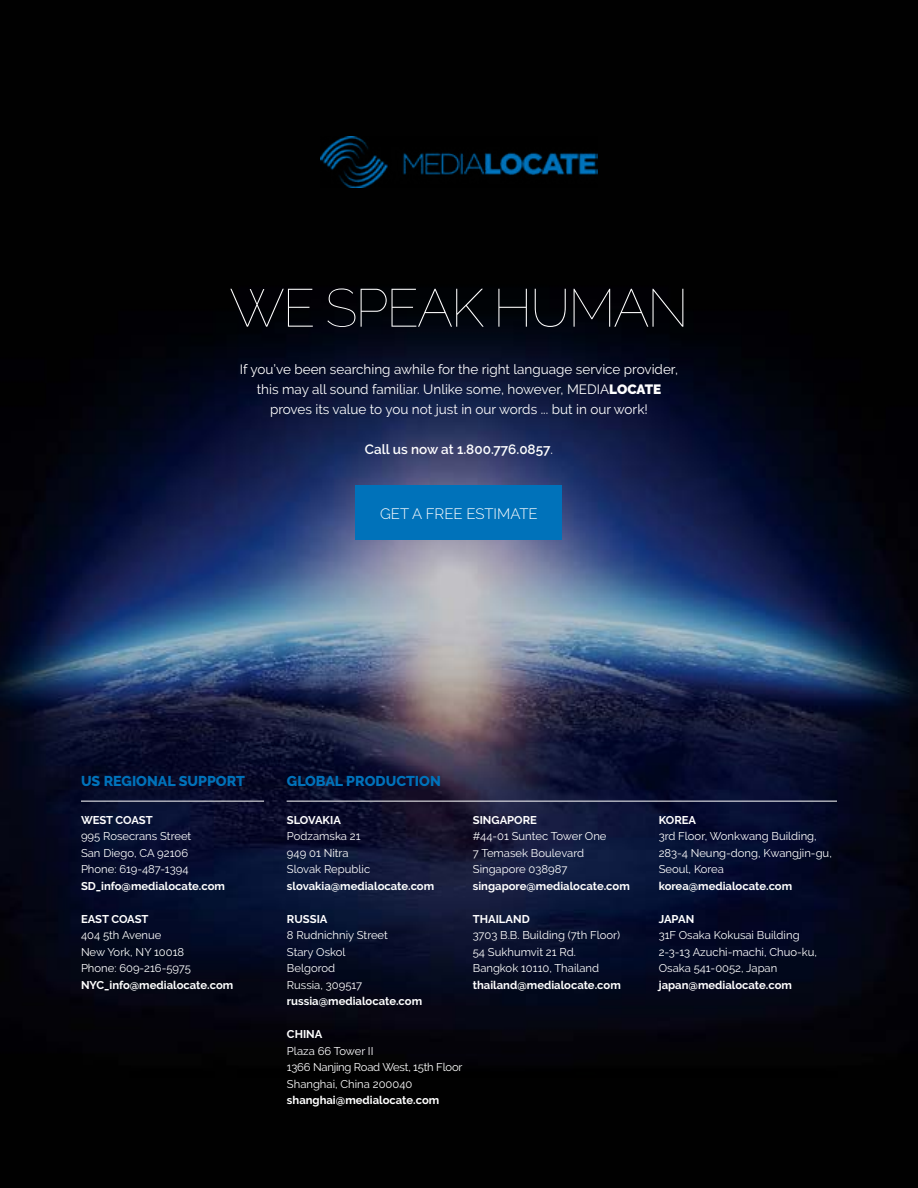
<style>
.page{position:relative;width:918px;height:1188px;background:#fff}
.page>*{position:absolute;margin:0;border:0;box-sizing:border-box;transform-origin:0 0}
.t1{font:100 53.4px "Raleway";letter-spacing:-.04em;color:#fff}
.t2{font:300 15px "Raleway";color:#fff}
.t3{font:800 14.25px "Raleway";color:#0072ba}
.t4{font:13.5px/20.1px "Raleway";color:#fff;text-align:center}
.t5{font:600 13.5px "Raleway";color:#fff}
.t6{font:11.25px/16.5px "Raleway";color:#fff}
.t7{font:700 11.25px "Raleway";color:#fff}
.t8{font:11.25px/16.5px "Raleway";letter-spacing:-.02em;color:#fff}
.s1{font-weight:900}
.s2{font-weight:400}
</style>
<div class="page">
<img style="left:0;top:0;width:918px;height:1188px">
<div style="left:356px;top:485px;width:206px;height:54px;background:#0072ba"></div>
<img style="left:321px;top:136px;width:276px;height:52px">
<hr style="left:81px;top:801px;width:183px;height:1px;background:#fff">
<hr style="left:287px;top:801px;width:550px;height:1px;background:#fff">
<h1 class="t1" style="left:229px;top:276px;width:461px">WE SPEAK HUMAN</h1>
<p class="t4" style="left:240px;top:359px;width:440px">If you’ve been searching awhile for the right language service provider, this may all sound familiar. Unlike some, however, MEDIA<span class="s1">LOCATE </span>proves its value to you not just in our words ... but in our work!</p>
<p class="t5" style="left:365px;top:442px;width:189px">Call us now at 1.800.776.0857<span class="s2">.</span></p>
<h2 class="t2" style="left:380px;top:505px;width:159px">GET A FREE ESTIMATE</h2>
<p class="t3" style="left:81px;top:773px;width:166px">US REGIONAL SUPPORT</p>
<p class="t7" style="left:81px;top:813px;width:73px">WEST COAST</p>
<p class="t6" style="left:81px;top:828px;width:112px">995 Rosecrans Street<br>San Diego, CA 92106<br>Phone: 619-487-1394</p>
<p class="t7" style="left:81px;top:879px;width:146px">SD_info@medialocate.com</p>
<p class="t7" style="left:81px;top:912px;width:69px">EAST COAST</p>
<p class="t6" style="left:81px;top:927px;width:111px">404 5th Avenue<br>New York, NY 10018<br>Phone: 609-216-5975</p>
<p class="t7" style="left:81px;top:978px;width:154px">NYC_info@medialocate.com</p>
<p class="t3" style="left:287px;top:773px;width:155px">GLOBAL PRODUCTION</p>
<p class="t7" style="left:287px;top:813px;width:55px">SLOVAKIA</p>
<p class="t6" style="left:287px;top:828px;width:85px">Podzamska 21<br>949 01 Nitra<br>Slovak Republic</p>
<p class="t7" style="left:287px;top:879px;width:149px">slovakia@medialocate.com</p>
<p class="t7" style="left:287px;top:912px;width:42px">RUSSIA</p>
<p class="t6" style="left:287px;top:927px;width:103px">8 Rudnichniy Street<br>Stary Oskol<br>Belgorod<br>Russia, 309517</p>
<p class="t7" style="left:287px;top:995px;width:137px">russia@medialocate.com</p>
<p class="t7" style="left:287px;top:1028px;width:37px">CHINA</p>
<p class="t8" style="left:287px;top:1043px;width:177px">Plaza 66 Tower II<br>1366 Nanjing Road West, 15th Floor<br>Shanghai, China 200040</p>
<p class="t7" style="left:287px;top:1094px;width:154px">shanghai@medialocate.com</p>
<p class="t7" style="left:473px;top:813px;width:66px">SINGAPORE</p>
<p class="t6" style="left:473px;top:828px;width:135px">#44-01 Suntec Tower One<br>7 Temasek Boulevard<br>Singapore 038987</p>
<p class="t7" style="left:473px;top:879px;width:159px">singapore@medialocate.com</p>
<p class="t7" style="left:473px;top:912px;width:58px">THAILAND</p>
<p class="t6" style="left:473px;top:927px;width:149px">3703 B.B. Building (7th Floor)<br>54 Sukhumvit 21 Rd.<br>Bangkok 10110, Thailand</p>
<p class="t7" style="left:473px;top:978px;width:149px">thailand@medialocate.com</p>
<p class="t7" style="left:659px;top:813px;width:39px">KOREA</p>
<p class="t6" style="left:659px;top:828px;width:175px">3rd Floor, Wonkwang Building,<br>283-4 Neung-dong, Kwangjin-gu,<br>Seoul, Korea</p>
<p class="t7" style="left:659px;top:879px;width:135px">korea@medialocate.com</p>
<p class="t7" style="left:659px;top:912px;width:37px">JAPAN</p>
<p class="t6" style="left:659px;top:927px;width:160px">31F Osaka Kokusai Building<br>2-3-13 Azuchi-machi, Chuo-ku,<br>Osaka 541-0052, Japan</p>
<p class="t7" style="left:659px;top:978px;width:135px">japan@medialocate.com</p>
</div>
